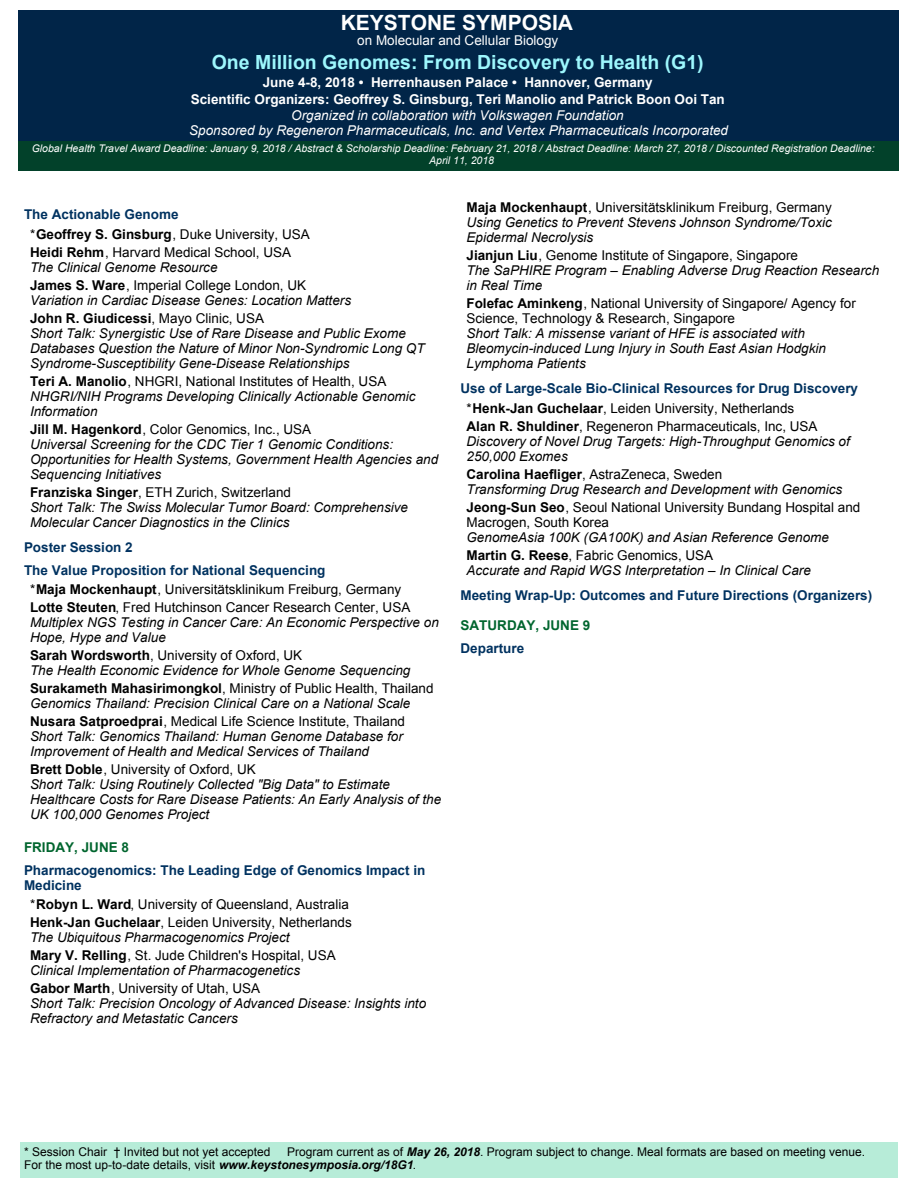
<style>
.page{position:relative;width:918px;height:1188px;background:#fff}
.page>*{position:absolute;margin:0;border:0;box-sizing:border-box;transform-origin:0 0}
.t1{font:700 21px "Arial";color:#fff}
.t2{font:700 19.5px "Arial";color:#9df7fd}
.t3{font:italic 13.5px/15px "Arial";color:#000}
.t4{font:13.5px/15px "Arial";color:#000}
.t5{font:700 13.5px/22.5px "Arial";color:#003260}
.t6{font:italic 13.5px/15px "Arial";color:#fff;text-align:center}
.t7{font:700 13.5px/16.5px "Arial";color:#fff;text-align:center}
.t8{font:13.5px "Arial";color:#fff}
.t9{font:700 13.5px "Arial";color:#00652e}
.t10{font:12px/13.5px "Arial";color:#000}
.t11{font:italic 10.5px/12px "Arial";color:#fff}
.s1{font-weight:700;color:#003260}
.s2{font-weight:700}
.s3{font-style:italic}
.s4{font-weight:700;font-style:normal}
.s5{font-style:normal}
.s6{font-weight:400;color:#000}
.s7{color:#000}
.s8{font-weight:700;font-style:italic}
</style>
<div class="page">
<div style="left:20px;top:1142px;width:877px;height:36px;background:#b7ecd8"></div>
<div style="left:18px;top:10px;width:881px;height:131px;background:#012548"></div>
<div style="left:18px;top:141px;width:881px;height:30px;background:#02412a"></div>
<h1 class="t1" style="left:341px;top:15px;width:234px">KEYSTONE SYMPOSIA</h1>
<p class="t8" style="left:357px;top:35px;width:203px">on Molecular and Cellular Biology</p>
<h2 class="t2" style="left:212px;top:55px;width:493px">One Million Genomes: From Discovery to Health (G1)</h2>
<p class="t7" style="left:191px;top:75px;width:536px">June 4-8, 2018 • Herrenhausen Palace • Hannover, Germany<br>Scientific Organizers: Geoffrey S. Ginsburg, Teri Manolio and Patrick Boon Ooi Tan</p>
<p class="t6" style="left:189px;top:109px;width:540px">Organized in collaboration with Volkswagen Foundation<br>Sponsored by Regeneron Pharmaceuticals, Inc. and Vertex Pharmaceuticals Incorporated</p>
<p class="t11" style="left:429px;top:143px;width:447px;text-indent:-398px">Global Health Travel Award Deadline: January 9, 2018 / Abstract &amp; Scholarship Deadline: February 21, 2018 / Abstract Deadline: March 27, 2018 / Discounted Registration Deadline:<br>April 11, 2018</p>
<p class="t4" style="left:30px;top:206px;width:281px;line-height:19.5px;text-indent:-6px"><span class="s1">The Actionable Genome<br></span>*<span class="s2">Geoffrey S. Ginsburg</span>, Duke University, USA</p>
<p class="t4" style="left:30px;top:246px;width:263px"><span class="s2">Heidi Rehm</span>, Harvard Medical School, USA<br><span class="s3">The Clinical Genome Resource</span></p>
<p class="t3" style="left:30px;top:278px;width:323px"><span class="s4">James S. Ware</span><span class="s5">, Imperial College London, UK<br></span>Variation in Cardiac Disease Genes: Location Matters</p>
<p class="t3" style="left:30px;top:311px;width:396px"><span class="s4">John R. Giudicessi</span><span class="s5">, Mayo Clinic, USA<br></span>Short Talk: Synergistic Use of Rare Disease and Public Exome Databases Question the Nature of Minor Non-Syndromic Long QT Syndrome-Susceptibility Gene-Disease Relationships</p>
<p class="t3" style="left:30px;top:374px;width:387px"><span class="s4">Teri A. Manolio</span><span class="s5">, NHGRI, National Institutes of Health, USA<br></span>NHGRI/NIH Programs Developing Clinically Actionable Genomic<br>Information</p>
<p class="t3" style="left:30px;top:422px;width:410px"><span class="s4">Jill M. Hagenkord</span><span class="s5">, Color Genomics, Inc., USA<br></span>Universal Screening for the CDC Tier 1 Genomic Conditions:<br>Opportunities for Health Systems, Government Health Agencies and Sequencing Initiatives</p>
<p class="t3" style="left:30px;top:485px;width:380px"><span class="s4">Franziska Singer</span><span class="s5">, ETH Zurich, Switzerland<br></span>Short Talk: The Swiss Molecular Tumor Board: Comprehensive<br>Molecular Cancer Diagnostics in the Clinics</p>
<p class="t5" style="left:24px;top:537px;width:303px">Poster Session 2<br>The Value Proposition for National Sequencing</p>
<p class="t4" style="left:30px;top:582px;width:382px;line-height:18px">*<span class="s2">Maja Mockenhaupt</span>, Universitätsklinikum Freiburg, Germany<br><span class="s2">Lotte Steuten</span>, Fred Hutchinson Cancer Research Center, USA</p>
<p class="t3" style="left:30px;top:616px;width:410px">Multiplex NGS Testing in Cancer Care: An Economic Perspective on<br>Hope, Hype and Value</p>
<p class="t3" style="left:30px;top:649px;width:382px"><span class="s4">Sarah Wordsworth</span><span class="s5">, University of Oxford, UK<br></span>The Health Economic Evidence for Whole Genome Sequencing</p>
<p class="t3" style="left:30px;top:682px;width:405px"><span class="s4">Surakameth Mahasirimongkol</span><span class="s5">, Ministry of Public Health, Thailand<br></span>Genomics Thailand: Precision Clinical Care on a National Scale</p>
<p class="t3" style="left:30px;top:715px;width:377px"><span class="s4">Nusara Satproedprai</span><span class="s5">, Medical Life Science Institute, Thailand<br></span>Short Talk: Genomics Thailand: Human Genome Database for<br>Improvement of Health and Medical Services of Thailand</p>
<p class="t3" style="left:30px;top:763px;width:413px"><span class="s4">Brett Doble</span><span class="s5">, University of Oxford, UK<br></span>Short Talk: Using Routinely Collected "Big Data" to Estimate Healthcare Costs for Rare Disease Patients: An Early Analysis of the UK 100,000 Genomes Project</p>
<p class="t9" style="left:24px;top:842px;width:107px">FRIDAY, JUNE 8</p>
<p class="t5" style="left:24px;top:864px;width:403px;line-height:15px">Pharmacogenomics: The Leading Edge of Genomics Impact in<br>Medicine</p>
<p class="t4" style="left:30px;top:897px;width:323px;line-height:18px">*<span class="s2">Robyn L. Ward</span>, University of Queensland, Australia<br><span class="s2">Henk-Jan Guchelaar</span>, Leiden University, Netherlands</p>
<p class="t3" style="left:30px;top:929px;width:307px;line-height:18px">The Ubiquitous Pharmacogenomics Project<br><span class="s4">Mary V. Relling</span><span class="s5">, St. Jude Children's Hospital, USA</span></p>
<p class="t3" style="left:30px;top:962px;width:272px;line-height:18px">Clinical Implementation of Pharmacogenetics<br><span class="s4">Gabor Marth</span><span class="s5">, University of Utah, USA</span></p>
<p class="t3" style="left:30px;top:997px;width:398px">Short Talk: Precision Oncology of Advanced Disease: Insights into<br>Refractory and Metastatic Cancers</p>
<p class="t3" style="left:466px;top:200px;width:367px;text-align:justify"><span class="s4">Maja Mockenhaupt</span><span class="s5">, Universitätsklinikum Freiburg, Germany </span>Using Genetics to Prevent Stevens Johnson Syndrome/Toxic Epidermal Necrolysis</p>
<p class="t3" style="left:466px;top:248px;width:414px"><span class="s4">Jianjun Liu</span><span class="s5">, Genome Institute of Singapore, Singapore<br></span>The SaPHIRE Program – Enabling Adverse Drug Reaction Research in Real Time</p>
<p class="t4" style="left:466px;top:297px;width:391px"><span class="s2">Folefac Aminkeng</span>, National University of Singapore/ Agency for<br>Science, Technology &amp; Research, Singapore</p>
<p class="t3" style="left:466px;top:326px;width:361px">Short Talk: A missense variant of HFE is associated with<br>Bleomycin-induced Lung Injury in South East Asian Hodgkin<br>Lymphoma Patients</p>
<p class="t5" style="left:466px;top:380px;width:393px;line-height:19.5px;text-indent:-6px">Use of Large-Scale Bio-Clinical Resources for Drug Discovery <span class="s6">*</span><span class="s7">Henk-Jan Guchelaar</span><span class="s6">, Leiden University, Netherlands</span></p>
<p class="t3" style="left:466px;top:419px;width:385px"><span class="s4">Alan R. Shuldiner</span><span class="s5">, Regeneron Pharmaceuticals, Inc, USA<br></span>Discovery of Novel Drug Targets: High-Throughput Genomics of<br>250,000 Exomes</p>
<p class="t3" style="left:466px;top:467px;width:377px"><span class="s4">Carolina Haefliger</span><span class="s5">, AstraZeneca, Sweden<br></span>Transforming Drug Research and Development with Genomics</p>
<p class="t4" style="left:466px;top:501px;width:395px"><span class="s2">Jeong-Sun Seo</span>, Seoul National University Bundang Hospital and<br>Macrogen, South Korea</p>
<p class="t3" style="left:466px;top:529px;width:364px;line-height:18px">GenomeAsia 100K (GA100K) and Asian Reference Genome<br><span class="s4">Martin G. Reese</span><span class="s5">, Fabric Genomics, USA</span></p>
<p class="t3" style="left:466px;top:563px;width:346px">Accurate and Rapid WGS Interpretation – In Clinical Care</p>
<p class="t5" style="left:460px;top:585px;width:413px">Meeting Wrap-Up: Outcomes and Future Directions (Organizers)</p>
<p class="t9" style="left:460px;top:620px;width:131px">SATURDAY, JUNE 9</p>
<p class="t5" style="left:460px;top:638px;width:65px">Departure</p>
<p class="t10" style="left:24px;top:1146px;width:248px">* Session Chair † Invited but not yet accepted</p>
<p class="t10" style="left:24px;top:1146px;width:842px;text-indent:263px">Program current as of <span class="s8">May 26, 2018</span>. Program subject to change. Meal formats are based on meeting venue.<br>For the most up-to-date details, visit <span class="s8">www.keystonesymposia.org/18G1</span>.</p>
</div>
